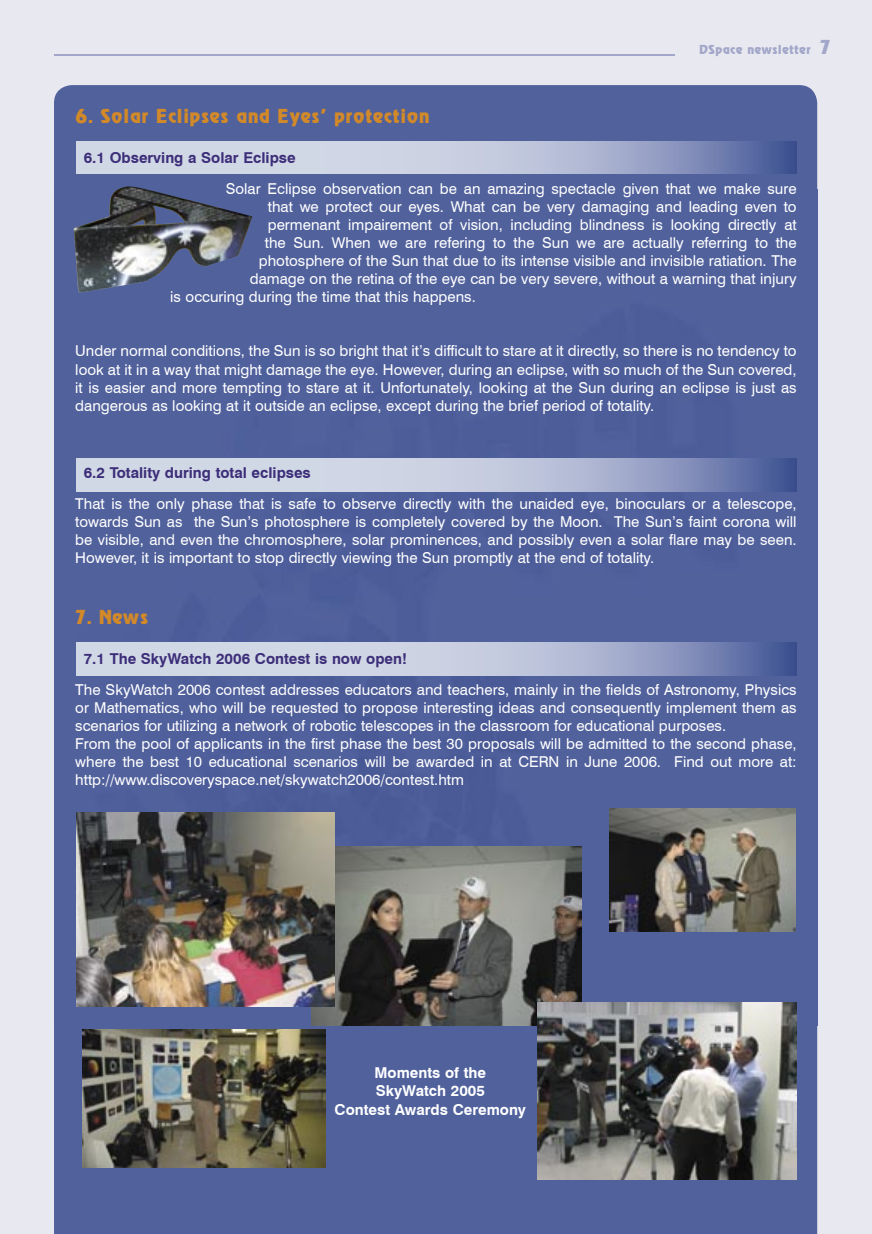
<style>
.page{position:relative;width:872px;height:1234px;background:#fff}
.page>*{position:absolute;margin:0;border:0;box-sizing:border-box;transform-origin:0 0}
.t1{font:700 21px "DW Aircraft";color:#d28929}
.t2{font:15px/18px "Swiss 721 BT";color:#fff;text-align:justify}
.t3{font:700 15px "Swiss 721 BT";color:#3c2e79}
.t4{font:700 15px/18px "Swiss 721 BT";color:#fff;text-align:center}
.t5{font:700 13.5px "DW Aircraft";color:#a2a6c9}
.s1{font-size:21px}
</style>
<div class="page">
<div style="left:0;top:0;width:872px;height:1233px;background:#e8e9f0"></div>
<img style="left:817px;top:189px;width:1px;height:836px">
<hr style="left:54px;top:54px;width:620px;height:1px;background:#a2a6c9">
<div style="left:54px;top:85px;width:763px;height:1148px;background:#50619c"></div>
<div style="left:55px;top:189px;width:762px;height:731px;background:#51619c"></div>
<div style="left:55px;top:920px;width:762px;height:105px;background:#51619c"></div>
<svg style="left:76px;top:642px;width:720px;height:33px;background:#b4bdd5"></svg>
<svg style="left:76px;top:458px;width:720px;height:33px;background:#b4bdd5"></svg>
<svg style="left:76px;top:141px;width:720px;height:33px;background:#b4bdd5"></svg>
<img style="left:74px;top:186px;width:178px;height:106px">
<img style="left:312px;top:846px;width:269px;height:179px">
<img style="left:76px;top:812px;width:258px;height:193px">
<img style="left:537px;top:1001px;width:259px;height:178px">
<img style="left:609px;top:808px;width:187px;height:123px">
<img style="left:83px;top:1029px;width:242px;height:138px">
<p class="t5" style="left:699px;top:43px;width:134px">DSpace newsletter <span class="s1">7</span></p>
<h1 class="t1" style="left:75px;top:106px;width:356px">6. Solar Eclipses and Eyes’ protection</h1>
<p class="t3" style="left:84px;top:147px;width:213px">6.1 Observing a Solar Eclipse</p>
<p class="t2" style="left:226px;top:179px;width:572px">Solar Eclipse observation can be an amazing spectacle given that we make sure</p>
<p class="t2" style="left:268px;top:197px;width:530px">that we protect our eyes. What can be very damaging and leading even to</p>
<p class="t2" style="left:268px;top:215px;width:530px">permenant impairement of vision, including blindness is looking directly at</p>
<p class="t2" style="left:265px;top:233px;width:533px">the Sun. When we are refering to the Sun we are actually referring to the</p>
<p class="t2" style="left:259px;top:251px;width:539px">photosphere of the Sun that due to its intense visible and invisible ratiation. The</p>
<p class="t2" style="left:250px;top:269px;width:548px">damage on the retina of the eye can be very severe, without a warning that injury</p>
<p class="t2" style="left:170px;top:287px;width:307px">is occuring during the time that this happens.</p>
<p class="t2" style="left:75px;top:341px;width:723px">Under normal conditions, the Sun is so bright that it’s difficult to stare at it directly, so there is no tendency to look at it in a way that might damage the eye. However, during an eclipse, with so much of the Sun covered, it is easier and more tempting to stare at it. Unfortunately, looking at the Sun during an eclipse is just as dangerous as looking at it outside an eclipse, except during the brief period of totality.</p>
<p class="t3" style="left:84px;top:462px;width:228px">6.2 Totality during total eclipses</p>
<p class="t2" style="left:75px;top:493px;width:723px">That is the only phase that is safe to observe directly with the unaided eye, binoculars or a telescope, towards Sun as the Sun’s photosphere is completely covered by the Moon. The Sun’s faint corona will be visible, and even the chromosphere, solar prominences, and possibly even a solar flare may be seen.<br>However, it is important to stop directly viewing the Sun promptly at the end of totality.</p>
<h1 class="t1" style="left:75px;top:606px;width:75px">7. News</h1>
<p class="t3" style="left:84px;top:648px;width:325px">7.1 The SkyWatch 2006 Contest is now open!</p>
<p class="t2" style="left:75px;top:679px;width:723px;text-align:left">The SkyWatch 2006 contest addresses educators and teachers, mainly in the fields of Astronomy, Physics or Mathematics, who will be requested to propose interesting ideas and consequently implement them as scenarios for utilizing a network of robotic telescopes in the classroom for educational purposes.<br>From the pool of applicants in the first phase the best 30 proposals will be admitted to the second phase, where the best 10 educational scenarios will be awarded in at CERN in June 2006. Find out more at: http://www.discoveryspace.net/skywatch2006/contest.htm</p>
<p class="t4" style="left:334px;top:1063px;width:193px">Moments of the<br>SkyWatch 2005<br>Contest Awards Ceremony</p>
</div>
